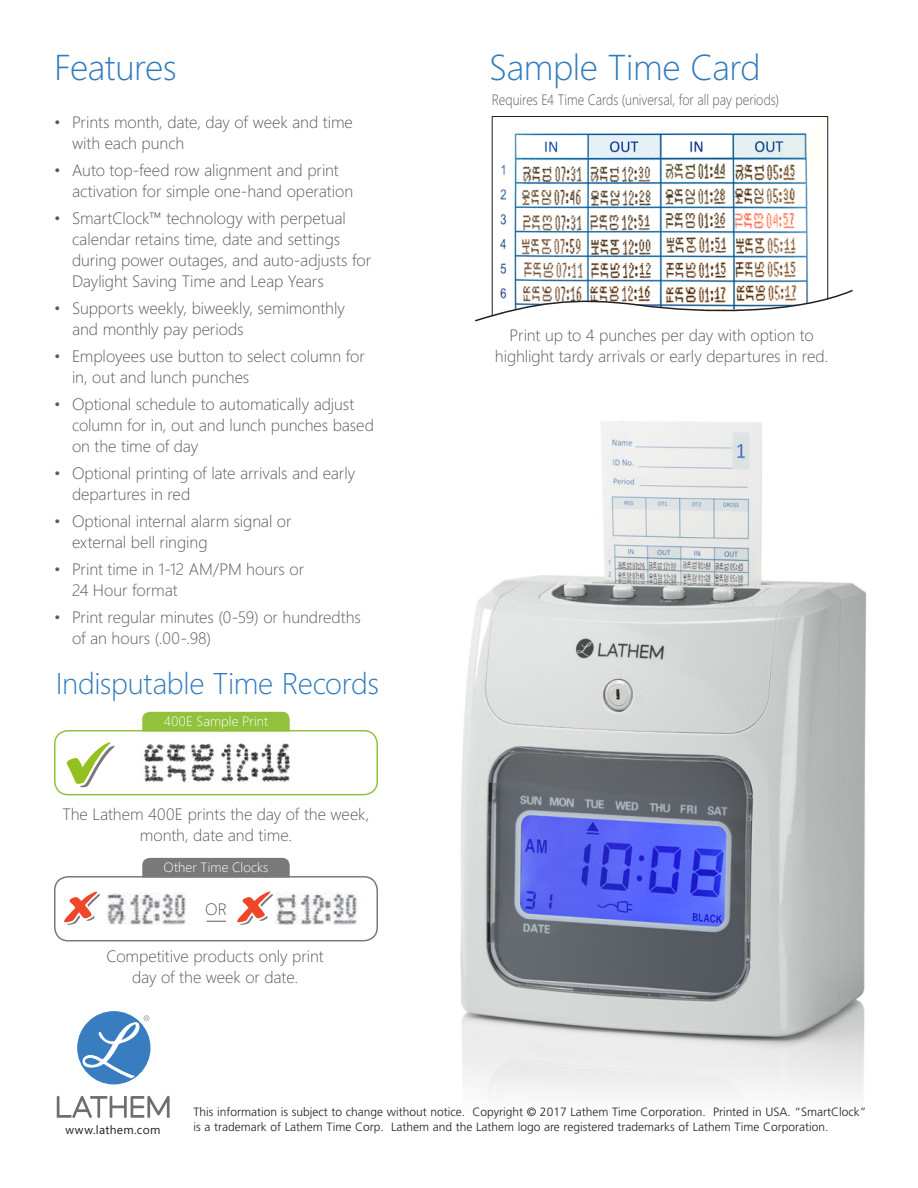
<style>
.page{position:relative;width:918px;height:1188px;background:#fff}
.page>*{position:absolute;margin:0;border:0;box-sizing:border-box;transform-origin:0 0}
.t1{font:300 36px "Segoe WP";letter-spacing:-.015em;color:#317abc}
.t2{font:300 30px "Segoe WP";letter-spacing:-.01em;color:#317abc}
.t3{font:300 16.5px/21px "Segoe WP";letter-spacing:-.005em;color:#595a59;text-align:center}
.t4{font:300 15px "Segoe WP";color:#595a59;scale:.86 1}
.t5{font:300 13.5px "Segoe WP";letter-spacing:.01em;color:#fff}
.t6{font:300 12px "Frutiger";color:#231f20}
.t7{font:12px "Segoe WP";letter-spacing:.025em;color:#231f20}
</style>
<div class="page">
<div style="left:54px;top:876px;width:324px;height:65px;border:2px solid #797978;border-radius:14px"></div>
<img style="left:500px;top:133px;width:319px;height:152px">
<img style="left:107px;top:893px;width:79px;height:32px">
<div style="left:54px;top:730px;width:324px;height:65px;border:2px solid #92c23d;border-radius:14px"></div>
<img style="left:278px;top:892px;width:79px;height:33px">
<img style="left:460px;top:420px;width:407px;height:675px">
<img style="left:144px;top:743px;width:146px;height:40px">
<div style="left:63px;top:731px;width:57px;height:60px;background:#fff"></div>
<svg style="left:66px;top:742px;width:49px;height:46px"></svg>
<svg style="left:64px;top:891px;width:36px;height:34px"></svg>
<svg style="left:237px;top:891px;width:39px;height:34px"></svg>
<div style="left:142px;top:712px;width:148px;height:19px;background:#92c23d"></div>
<div style="left:142px;top:858px;width:148px;height:20px;background:#797978"></div>
<svg style="left:207px;top:921px;width:19px;height:1px"></svg>
<svg style="left:475px;top:285px;width:378px;height:37px"></svg>
<svg style="left:57px;top:1096px;width:113px;height:22px"></svg>
<div style="left:78px;top:1012px;width:72px;height:72px;background:#377dbf;border-radius:50%"></div>
<svg style="left:82px;top:1015px;width:67px;height:64px"></svg>
<div style="left:77px;top:1011px;width:74px;height:73px;border:1px solid #377dbf;border-radius:50%"></div>
<p class="t1" style="left:54px;top:42px;width:124px">Features</p>
<p class="t3" style="left:54px;top:111px;width:300px">• Prints month, date, day of week and time</p>
<p class="t3" style="left:72px;top:132px;width:114px">with each punch</p>
<p class="t3" style="left:54px;top:159px;width:286px">• Auto top-feed row alignment and print</p>
<p class="t3" style="left:72px;top:180px;width:283px">activation for simple one-hand operation</p>
<p class="t3" style="left:54px;top:207px;width:293px">• SmartClock™ technology with perpetual</p>
<p class="t3" style="left:72px;top:228px;width:270px">calendar retains time, date and settings</p>
<p class="t3" style="left:72px;top:249px;width:301px">during power outages, and auto-adjusts for</p>
<p class="t3" style="left:72px;top:270px;width:253px">Daylight Saving Time and Leap Years</p>
<p class="t3" style="left:54px;top:297px;width:292px">• Supports weekly, biweekly, semimonthly</p>
<p class="t3" style="left:72px;top:318px;width:173px">and monthly pay periods</p>
<p class="t3" style="left:54px;top:345px;width:312px">• Employees use button to select column for</p>
<p class="t3" style="left:72px;top:366px;width:179px">in, out and lunch punches</p>
<p class="t3" style="left:54px;top:393px;width:302px">• Optional schedule to automatically adjust</p>
<p class="t3" style="left:72px;top:414px;width:303px">column for in, out and lunch punches based</p>
<p class="t3" style="left:72px;top:435px;width:128px">on the time of day</p>
<p class="t3" style="left:54px;top:462px;width:303px">• Optional printing of late arrivals and early</p>
<p class="t3" style="left:72px;top:483px;width:120px">departures in red</p>
<p class="t3" style="left:54px;top:510px;width:239px">• Optional internal alarm signal or</p>
<p class="t3" style="left:72px;top:531px;width:137px">external bell ringing</p>
<p class="t3" style="left:54px;top:558px;width:252px">• Print time in 1-12 AM/PM hours or</p>
<p class="t3" style="left:72px;top:579px;width:107px">24 Hour format</p>
<p class="t3" style="left:54px;top:606px;width:308px">• Print regular minutes (0-59) or hundredths</p>
<p class="t3" style="left:72px;top:627px;width:141px">of an hours (.00-.98)</p>
<p class="t2" style="left:56px;top:663px;width:325px">Indisputable Time Records</p>
<p class="t5" style="left:164px;top:712px;width:106px">400E Sample Print</p>
<p class="t3" style="left:62px;top:803px;width:309px">The Lathem 400E prints the day of the week, month, date and time.</p>
<p class="t5" style="left:163px;top:858px;width:107px">Other Time Clocks</p>
<p class="t3" style="left:205px;top:898px;width:23px">OR</p>
<p class="t3" style="left:107px;top:945px;width:219px">Competitive products only print</p>
<p class="t3" style="left:132px;top:966px;width:167px">day of the week or date.</p>
<p class="t1" style="left:489px;top:42px;width:273px">Sample Time Card</p>
<p class="t4" style="left:492px;top:89px;width:335px">Requires E4 Time Cards (universal, for all pay periods)</p>
<p class="t3" style="left:510px;top:324px;width:306px">Print up to 4 punches per day with option to</p>
<p class="t3" style="left:495px;top:345px;width:335px">highlight tardy arrivals or early departures in red.</p>
<p class="t6" style="left:194px;top:1105px;width:675px">This information is subject to change without notice. Copyright © 2017 Lathem Time Corporation. Printed in USA. “SmartClock”</p>
<p class="t7" style="left:66px;top:1122px;width:96px">www.lathem.com</p>
<p class="t6" style="left:194px;top:1120px;width:637px">is a trademark of Lathem Time Corp. Lathem and the Lathem logo are registered trademarks of Lathem Time Corporation.</p>
</div>
